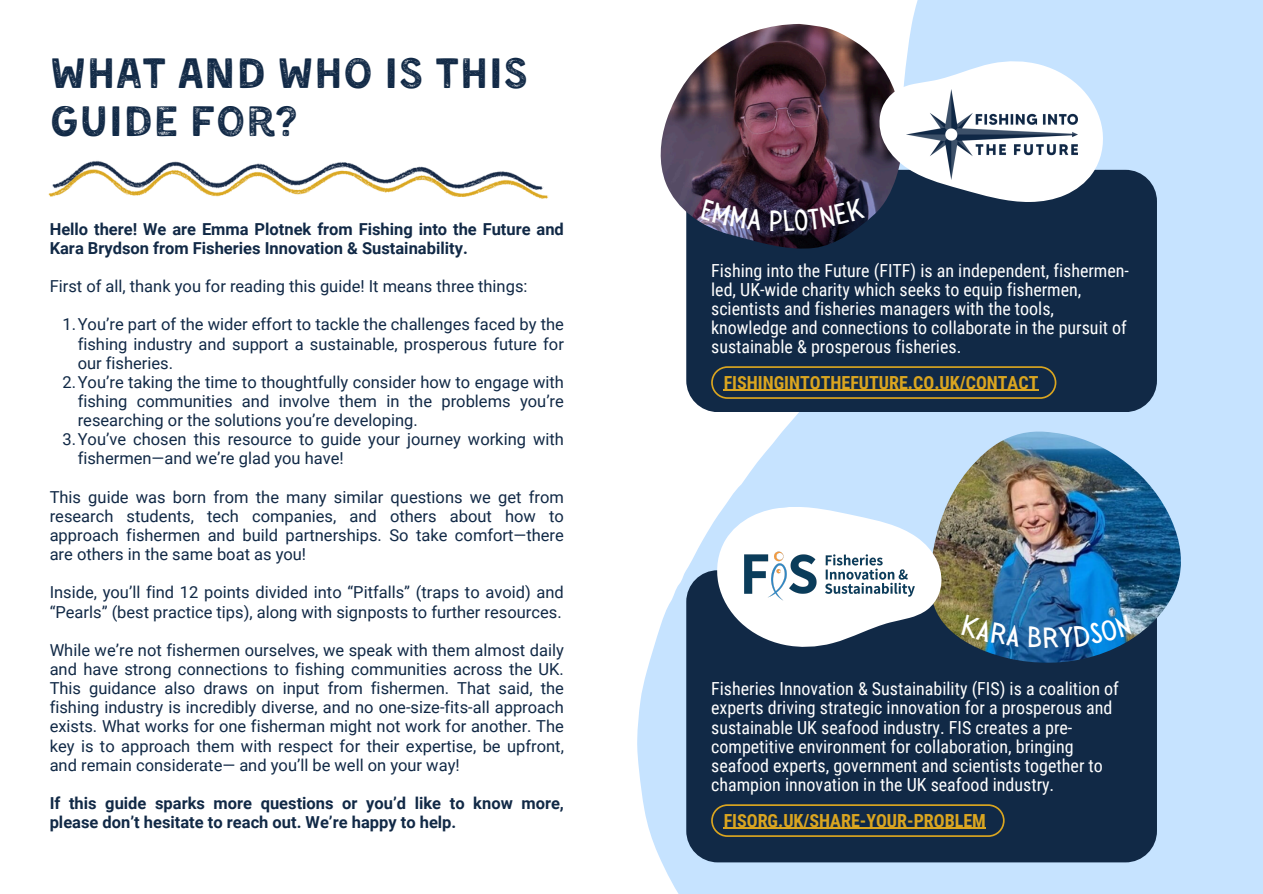
<style>
.page{position:relative;width:1263px;height:894px;background:#fff}
.page>*{position:absolute;margin:0;border:0;box-sizing:border-box;transform-origin:0 0}
.t1{font:43.8px/47.2px "Kent 4 F Printed";color:#112946}
.t2{font:18px/19.2px "Roboto Condensed";color:#fff}
.t3{font:700 18px "Roboto Condensed";color:#daa520}
.t4{font:16.5px/19.2px "Roboto";color:#112946;text-align:justify}
.t5{font:700 16.5px/19.2px "Roboto";color:#112946}
</style>
<div class="page">
<svg style="left:637px;top:0;width:626px;height:893px;fill:#c6e3ff"></svg>
<div style="left:686px;top:170px;width:471px;height:242px;background:#112946;border-radius:31px"></div>
<img style="left:661px;top:24px;width:242px;height:225px">
<div style="left:686px;top:570px;width:471px;height:292px;background:#112946;border-radius:32px"></div>
<img style="left:930px;top:431px;width:251px;height:231px">
<svg style="left:878px;top:60px;width:226px;height:142px"></svg>
<img style="left:906px;top:89px;width:171px;height:90px">
<img style="left:83px;top:161px;width:272px;height:4px">
<img style="left:48px;top:165px;width:501px;height:34px">
<svg style="left:712px;top:497px;width:234px;height:156px"></svg>
<img style="left:740px;top:549px;width:178px;height:52px">
<svg style="left:711px;top:366px;width:345px;height:33px"></svg>
<hr style="left:724px;top:390px;width:315px;height:1px;background:#daa520">
<svg style="left:711px;top:804px;width:294px;height:32px"></svg>
<hr style="left:724px;top:827px;width:262px;height:1px;background:#daa520">
<svg style="left:700px;top:198px;width:62px;height:32px;background:#524363"></svg>
<svg style="left:770px;top:198px;width:95px;height:33px;background:#25182f"></svg>
<svg style="left:961px;top:614px;width:60px;height:32px;background:#497073"></svg>
<svg style="left:1028px;top:614px;width:104px;height:33px;background:#1c6fb1"></svg>
<p class="t1" style="left:50px;top:54px;width:480px">WHAT AND WHO IS THIS<br>GUIDE FOR?</p>
<h3 class="t5" style="left:50px;top:219px;width:516px">Hello there! We are Emma Plotnek from Fishing into the Future and<br>Kara Brydson from Fisheries Innovation &amp; Sustainability.</h3>
<p class="t4" style="left:50px;top:277px;width:479px">First of all, thank you for reading this guide! It means three things:</p>
<p class="t4" style="left:78px;top:315px;width:488px;text-indent:-15px">1.You’re part of the wider effort to tackle the challenges faced by the fishing industry and support a sustainable, prosperous future for our fisheries.</p>
<p class="t4" style="left:78px;top:372px;width:488px;text-indent:-15px">2.You’re taking the time to thoughtfully consider how to engage with fishing communities and involve them in the problems you’re researching or the solutions you’re developing.</p>
<h4 class="t4" style="left:78px;top:430px;width:488px;text-indent:-15px">3.You’ve chosen this resource to guide your journey working with fishermen—and we’re glad you have!</h4>
<p class="t4" style="left:50px;top:487px;width:516px">This guide was born from the many similar questions we get from research students, tech companies, and others about how to approach fishermen and build partnerships. So take comfort—there are others in the same boat as you!</p>
<h2 class="t4" style="left:50px;top:583px;width:516px">Inside, you’ll find 12 points divided into “Pitfalls” (traps to avoid) and “Pearls” (best practice tips), along with signposts to further resources.</h2>
<p class="t4" style="left:50px;top:640px;width:516px">While we’re not fishermen ourselves, we speak with them almost daily and have strong connections to fishing communities across the UK.<br>This guidance also draws on input from fishermen. That said, the fishing industry is incredibly diverse, and no one-size-fits-all approach exists. What works for one fisherman might not work for another. The key is to approach them with respect for their expertise, be upfront, and remain considerate— and you’ll be well on your way!</p>
<p class="t5" style="left:50px;top:793px;width:516px">If this guide sparks more questions or you’d like to know more, please don’t hesitate to reach out. We’re happy to help.</p>
<h4 class="t2" style="left:711px;top:261px;width:419px">Fishing into the Future (FITF) is an independent, fishermen&shy;led, UK-wide charity which seeks to equip fishermen, scientists and fisheries managers with the tools, knowledge and connections to collaborate in the pursuit of sustainable &amp; prosperous fisheries.</h4>
<p class="t3" style="left:724px;top:372px;width:316px">FISHINGINTOTHEFUTURE.CO.UK/CONTACT</p>
<p class="t2" style="left:711px;top:679px;width:409px">Fisheries Innovation &amp; Sustainability (FIS) is a coalition of experts driving strategic innovation for a prosperous and sustainable UK seafood industry. FIS creates a pre&shy;competitive environment for collaboration, bringing seafood experts, government and scientists together to champion innovation in the UK seafood industry.</p>
<p class="t3" style="left:724px;top:809px;width:264px">FISORG.UK/SHARE-YOUR-PROBLEM</p>
</div>
